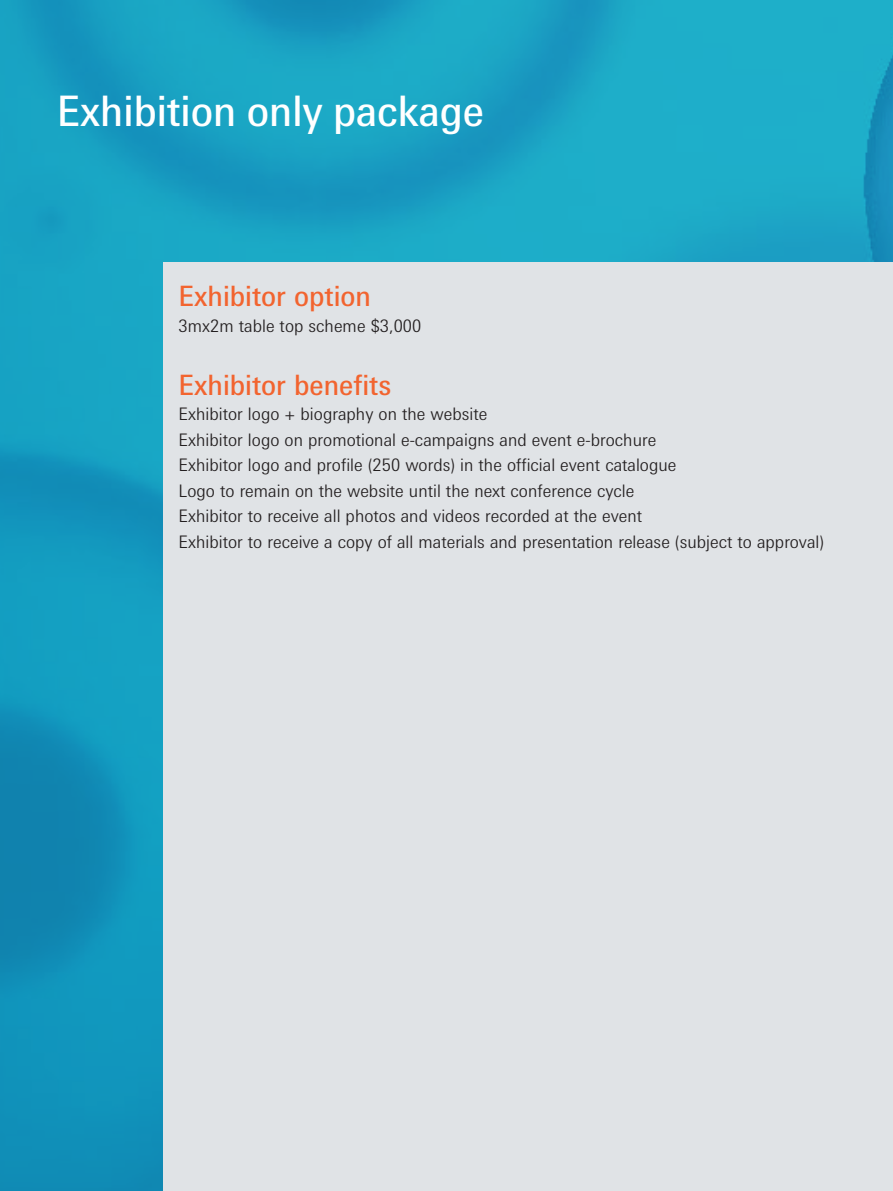
<style>
.page{position:relative;width:893px;height:1191px;background:#fff}
.page>*{position:absolute;margin:0;border:0;box-sizing:border-box;transform-origin:0 0}
.t1{font:42px "Messe Univers";color:#fff}
.t2{font:28.05px "Messe Univers";color:#f2642f}
.t3{font:300 17.25px/25.5px "Messe Univers";color:#231f20}
</style>
<div class="page">
<img style="left:0;top:0;width:893px;height:758px">
<img style="left:0;top:758px;width:164px;height:433px">
<div style="left:164px;top:262px;width:729px;height:929px;background:#e0e3e6"></div>
<h1 class="t1" style="left:57px;top:85px;width:429px">Exhibition only package</h1>
<h2 class="t2" style="left:179px;top:279px;width:194px">Exhibitor option</h2>
<p class="t3" style="left:179px;top:312px;width:244px">3mx2m table top scheme $3,000</p>
<h2 class="t2" style="left:179px;top:367px;width:214px">Exhibitor benefits</h2>
<p class="t3" style="left:179px;top:401px;width:647px">Exhibitor logo + biography on the website<br>Exhibitor logo on promotional e-campaigns and event e-brochure<br>Exhibitor logo and profile (250 words) in the official event catalogue<br>Logo to remain on the website until the next conference cycle<br>Exhibitor to receive all photos and videos recorded at the event<br>Exhibitor to receive a copy of all materials and presentation release (subject to approval)</p>
</div>
